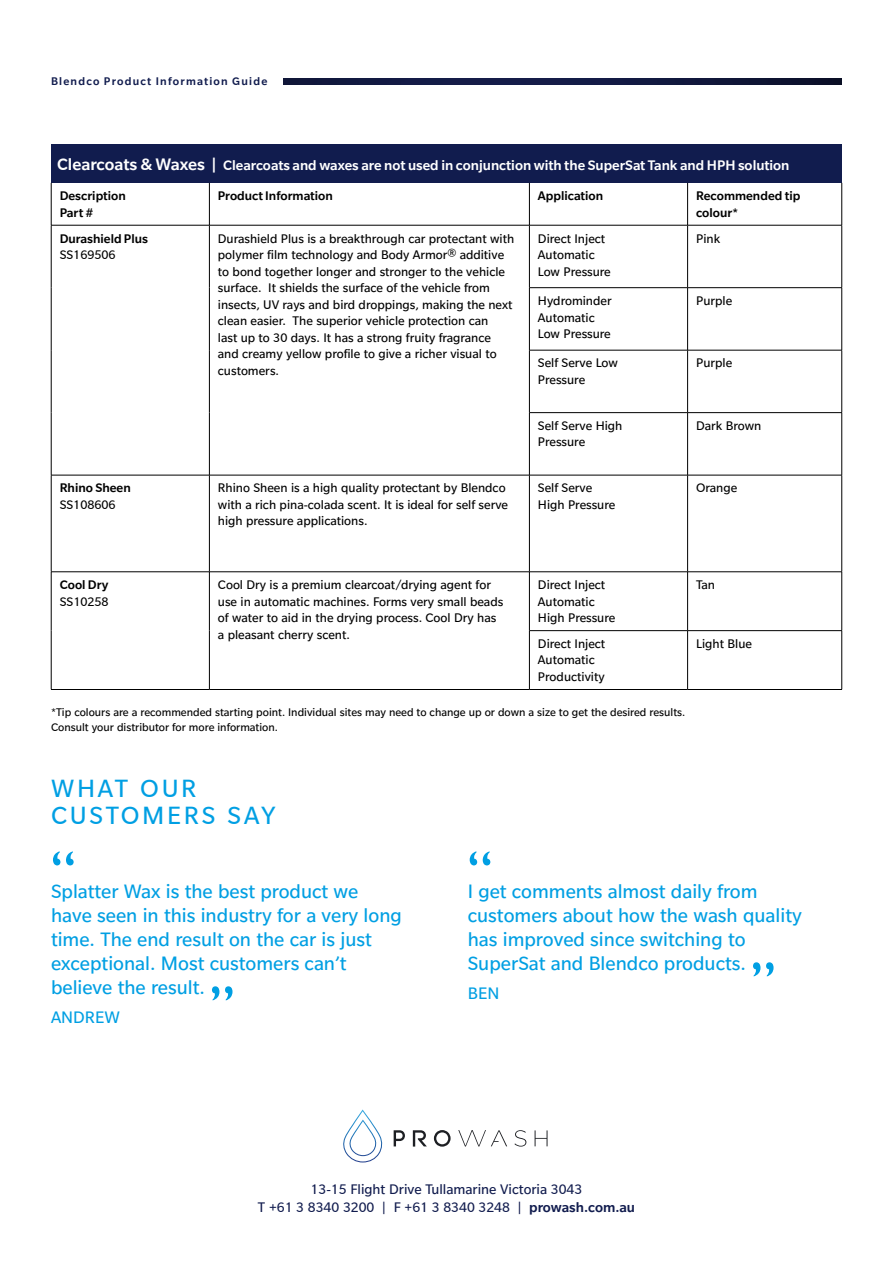
<style>
.page{position:relative;width:893px;height:1263px;background:#fff}
.page>*{position:absolute;margin:0;border:0;box-sizing:border-box;transform-origin:0 0}
.t1{font:58.5px "Gill Sans";color:#009fe3}
.t2{font:27px/27px "Slate Pro";letter-spacing:.1em;color:#009fe3}
.t3{font:21px/24px "Slate Pro";color:#009fe3}
.t4{font:18px "Slate Pro";color:#009fe3}
.t5{font:500 15px "Slate Pro";color:#fff}
.t6{font:15px/18px "Slate Pro";color:#111c4e;text-align:center}
.t7{font:13.5px/16.5px "Slate Pro";color:#000}
.t8{font:500 13.5px/16.5px "Slate Pro";color:#000}
.t9{font:12px/15px "Slate Pro";color:#000}
.t10{font:500 12px "Slate Pro";letter-spacing:.1em;color:#111c4e}
.s1{font-size:18px}
.s2{font-weight:500}
</style>
<div class="page">
<div style="left:51px;top:145px;width:791px;height:38px;background:#111c4e"></div>
<hr style="left:51px;top:183px;width:1px;height:42px;background:#000">
<hr style="left:209px;top:183px;width:1px;height:42px;background:#000">
<hr style="left:529px;top:183px;width:1px;height:42px;background:#000">
<hr style="left:687px;top:183px;width:1px;height:42px;background:#000">
<hr style="left:841px;top:183px;width:1px;height:42px;background:#000">
<hr style="left:51px;top:225px;width:158px;height:1px;background:#000">
<hr style="left:51px;top:225px;width:1px;height:63px;background:#000">
<hr style="left:209px;top:225px;width:320px;height:1px;background:#000">
<hr style="left:209px;top:225px;width:1px;height:63px;background:#000">
<hr style="left:51px;top:288px;width:1px;height:62px;background:#000">
<hr style="left:209px;top:288px;width:1px;height:62px;background:#000">
<hr style="left:51px;top:350px;width:1px;height:63px;background:#000">
<hr style="left:209px;top:350px;width:1px;height:63px;background:#000">
<hr style="left:51px;top:413px;width:1px;height:62px;background:#000">
<hr style="left:209px;top:413px;width:1px;height:62px;background:#000">
<hr style="left:51px;top:475px;width:158px;height:1px;background:#000">
<hr style="left:51px;top:475px;width:1px;height:97px;background:#000">
<hr style="left:209px;top:475px;width:320px;height:1px;background:#000">
<hr style="left:209px;top:475px;width:1px;height:97px;background:#000">
<hr style="left:51px;top:571px;width:158px;height:1px;background:#000">
<hr style="left:51px;top:572px;width:1px;height:59px;background:#000">
<hr style="left:209px;top:571px;width:320px;height:1px;background:#000">
<hr style="left:209px;top:572px;width:1px;height:59px;background:#000">
<hr style="left:51px;top:631px;width:1px;height:58px;background:#000">
<hr style="left:209px;top:631px;width:1px;height:58px;background:#000">
<hr style="left:51px;top:689px;width:158px;height:1px;background:#000">
<hr style="left:209px;top:689px;width:320px;height:1px;background:#000">
<hr style="left:529px;top:225px;width:159px;height:1px;background:#000">
<hr style="left:529px;top:225px;width:1px;height:62px;background:#000">
<hr style="left:688px;top:225px;width:154px;height:1px;background:#000">
<hr style="left:687px;top:225px;width:1px;height:62px;background:#000">
<hr style="left:841px;top:225px;width:1px;height:62px;background:#000">
<hr style="left:529px;top:287px;width:159px;height:1px;background:#000">
<hr style="left:529px;top:288px;width:1px;height:62px;background:#000">
<hr style="left:688px;top:287px;width:154px;height:1px;background:#000">
<hr style="left:687px;top:288px;width:1px;height:62px;background:#000">
<hr style="left:841px;top:288px;width:1px;height:62px;background:#000">
<hr style="left:529px;top:350px;width:159px;height:1px;background:#000">
<hr style="left:529px;top:350px;width:1px;height:62px;background:#000">
<hr style="left:688px;top:350px;width:154px;height:1px;background:#000">
<hr style="left:687px;top:350px;width:1px;height:62px;background:#000">
<hr style="left:841px;top:350px;width:1px;height:62px;background:#000">
<hr style="left:529px;top:412px;width:159px;height:1px;background:#000">
<hr style="left:529px;top:413px;width:1px;height:62px;background:#000">
<hr style="left:688px;top:412px;width:154px;height:1px;background:#000">
<hr style="left:687px;top:413px;width:1px;height:62px;background:#000">
<hr style="left:841px;top:413px;width:1px;height:62px;background:#000">
<hr style="left:529px;top:475px;width:159px;height:1px;background:#000">
<hr style="left:529px;top:475px;width:1px;height:97px;background:#000">
<hr style="left:688px;top:475px;width:154px;height:1px;background:#000">
<hr style="left:687px;top:475px;width:1px;height:97px;background:#000">
<hr style="left:841px;top:475px;width:1px;height:97px;background:#000">
<hr style="left:529px;top:571px;width:159px;height:1px;background:#000">
<hr style="left:529px;top:572px;width:1px;height:58px;background:#000">
<hr style="left:688px;top:571px;width:154px;height:1px;background:#000">
<hr style="left:687px;top:572px;width:1px;height:58px;background:#000">
<hr style="left:841px;top:572px;width:1px;height:58px;background:#000">
<hr style="left:529px;top:630px;width:159px;height:1px;background:#000">
<hr style="left:529px;top:631px;width:1px;height:58px;background:#000">
<hr style="left:688px;top:630px;width:154px;height:1px;background:#000">
<hr style="left:687px;top:631px;width:1px;height:58px;background:#000">
<hr style="left:841px;top:631px;width:1px;height:58px;background:#000">
<hr style="left:529px;top:689px;width:159px;height:1px;background:#000">
<hr style="left:688px;top:689px;width:154px;height:1px;background:#000">
<img style="left:283px;top:78px;width:559px;height:7px">
<svg style="left:343px;top:1109px;width:40px;height:53px"></svg>
<svg style="left:394px;top:1130px;width:11px;height:16px"></svg>
<svg style="left:434px;top:1130px;width:17px;height:16px"></svg>
<svg style="left:514px;top:1130px;width:12px;height:16px"></svg>
<svg style="left:535px;top:1130px;width:12px;height:16px"></svg>
<svg style="left:458px;top:1130px;width:49px;height:16px"></svg>
<svg style="left:413px;top:1130px;width:14px;height:16px"></svg>
<p class="t10" style="left:51px;top:74px;width:218px">Blendco Product Information Guide</p>
<p class="t5" style="left:57px;top:156px;width:734px"><span class="s1">Clearcoats &amp; Waxes |</span> Clearcoats and waxes are not used in conjunction with the SuperSat Tank and HPH solution</p>
<p class="t8" style="left:60px;top:187px;width:68px">Description<br>Part #</p>
<p class="t8" style="left:218px;top:187px;width:117px">Product Information</p>
<p class="t8" style="left:538px;top:187px;width:67px">Application</p>
<p class="t8" style="left:696px;top:187px;width:106px">Recommended tip colour*</p>
<p class="t8" style="left:60px;top:229px;width:90px">Durashield Plus</p>
<p class="t7" style="left:60px;top:246px;width:57px">SS169506</p>
<p class="t7" style="left:218px;top:229px;width:298px">Durashield Plus is a breakthrough car protectant with polymer film technology and Body Armor® additive to bond together longer and stronger to the vehicle surface. It shields the surface of the vehicle from insects, UV rays and bird droppings, making the next clean easier. The superior vehicle protection can<br>last up to 30 days. It has a strong fruity fragrance and creamy yellow profile to give a richer visual to customers.</p>
<p class="t7" style="left:538px;top:229px;width:74px">Direct Inject<br>Automatic<br>Low Pressure</p>
<p class="t7" style="left:696px;top:229px;width:26px">Pink</p>
<p class="t7" style="left:538px;top:292px;width:75px">Hydrominder<br>Automatic<br>Low Pressure</p>
<p class="t7" style="left:696px;top:292px;width:38px">Purple</p>
<p class="t7" style="left:538px;top:354px;width:81px">Self Serve Low<br>Pressure</p>
<p class="t7" style="left:696px;top:354px;width:38px">Purple</p>
<p class="t7" style="left:538px;top:417px;width:86px">Self Serve High<br>Pressure</p>
<p class="t7" style="left:696px;top:417px;width:67px">Dark Brown</p>
<p class="t8" style="left:60px;top:479px;width:73px">Rhino Sheen</p>
<p class="t7" style="left:60px;top:496px;width:57px">SS108606</p>
<p class="t8" style="left:60px;top:576px;width:50px">Cool Dry</p>
<p class="t7" style="left:60px;top:592px;width:50px">SS10258</p>
<p class="t7" style="left:218px;top:479px;width:292px">Rhino Sheen is a high quality protectant by Blendco with a rich pina-colada scent. It is ideal for self serve high pressure applications.</p>
<p class="t7" style="left:538px;top:479px;width:79px">Self Serve<br>High Pressure</p>
<p class="t7" style="left:696px;top:479px;width:43px">Orange</p>
<p class="t7" style="left:218px;top:576px;width:287px">Cool Dry is a premium clearcoat/drying agent for use in automatic machines. Forms very small beads of water to aid in the drying process. Cool Dry has a pleasant cherry scent.</p>
<p class="t7" style="left:538px;top:576px;width:79px">Direct Inject<br>Automatic<br>High Pressure</p>
<p class="t7" style="left:696px;top:576px;width:20px">Tan</p>
<p class="t7" style="left:538px;top:635px;width:69px">Direct Inject<br>Automatic<br>Productivity</p>
<p class="t7" style="left:696px;top:635px;width:57px">Light Blue</p>
<p class="t9" style="left:51px;top:704px;width:636px">*Tip colours are a recommended starting point. Individual sites may need to change up or down a size to get the desired results.<br>Consult your distributor for more information.</p>
<h2 class="t2" style="left:51px;top:774px;width:226px">WHAT OUR<br>CUSTOMERS SAY</h2>
<h1 class="t1" style="left:51px;top:837px;width:26px">“</h1>
<h3 class="t3" style="left:51px;top:878px;width:352px">Splatter Wax is the best product we have seen in this industry for a very long time. The end result on the car is just exceptional. Most customers can’t believe the result.</h3>
<h3 class="t4" style="left:51px;top:1006px;width:70px">ANDREW</h3>
<h1 class="t1" style="left:209px;top:972px;width:26px">”</h1>
<h1 class="t1" style="left:468px;top:837px;width:26px">“</h1>
<h3 class="t3" style="left:468px;top:878px;width:336px">I get comments almost daily from customers about how the wash quality has improved since switching to SuperSat and Blendco products.</h3>
<h3 class="t4" style="left:468px;top:982px;width:33px">BEN</h3>
<h1 class="t1" style="left:750px;top:948px;width:26px">”</h1>
<p class="t6" style="left:258px;top:1179px;width:379px">13-15 Flight Drive Tullamarine Victoria 3043<br>T +61 3 8340 3200 | F +61 3 8340 3248 | <span class="s2">prowash.com.au</span></p>
</div>
